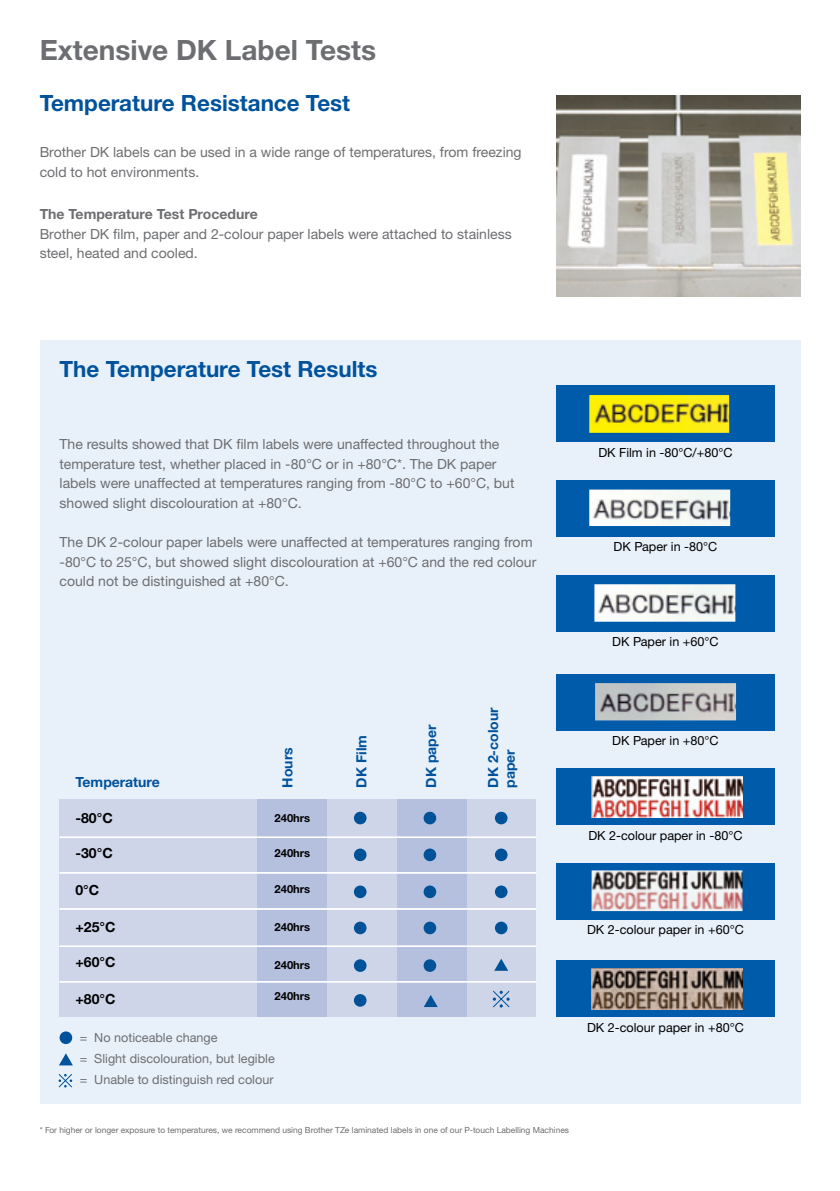
<style>
.page{position:relative;width:840px;height:1191px;background:#fff}
.page>*{position:absolute;margin:0;border:0;box-sizing:border-box;transform-origin:0 0}
.t1{font:700 28px "Helvetica Neue LTW1 G";color:#6d6e71}
.t2{font:700 22.4px "Helvetica Neue LTW1 G";color:#00529c}
.t3{font:14px/19.6px "Helvetica Neue LTW1 G";color:#6d6e71}
.t4{font:700 14px/16.8px "Helvetica Neue LTW1 G";color:#00529c}
.t5{font:700 14px "Helvetica Neue LTW1 G";color:#000}
.t6{font:700 14px "Helvetica Neue LTW1 G";color:#6d6e71}
.t7{font:12.6px "Helvetica Neue LTW1 G";color:#000}
.t8{font:12.6px "Helvetica Neue LTW1 G";color:#6d6e71}
.t9{font:700 11.2px "Helvetica Neue LTW1 G";color:#000}
.t10{font:8.4px "Helvetica Neue LTW1 G";color:#6d6e71}
</style>
<div class="page">
<div style="left:40px;top:340px;width:759px;height:763px;background:#e8f1fa"></div>
<img style="left:556px;top:95px;width:243px;height:202px">
<div style="left:60px;top:799px;width:476px;height:217px;background:#cfd5e9"></div>
<div style="left:556px;top:674px;width:218px;height:56px;background:#005baa"></div>
<div style="left:556px;top:768px;width:218px;height:56px;background:#005baa"></div>
<div style="left:556px;top:863px;width:218px;height:56px;background:#005baa"></div>
<div style="left:556px;top:960px;width:218px;height:56px;background:#005baa"></div>
<div style="left:397px;top:799px;width:69px;height:217px;background:#b5bfde"></div>
<div style="left:257px;top:799px;width:70px;height:217px;background:#b5bfde"></div>
<svg style="left:60px;top:1031px;width:12px;height:13px"></svg>
<svg style="left:59px;top:1053px;width:14px;height:12px"></svg>
<div style="left:556px;top:386px;width:218px;height:56px;background:#005baa"></div>
<div style="left:556px;top:480px;width:218px;height:56px;background:#005baa"></div>
<div style="left:556px;top:575px;width:218px;height:56px;background:#005baa"></div>
<svg style="left:58px;top:1074px;width:15px;height:14px"></svg>
<img style="left:589px;top:395px;width:139px;height:38px">
<img style="left:589px;top:489px;width:140px;height:37px">
<img style="left:594px;top:584px;width:141px;height:38px">
<img style="left:595px;top:683px;width:140px;height:37px">
<img style="left:591px;top:968px;width:151px;height:41px">
<img style="left:591px;top:870px;width:151px;height:41px">
<img style="left:591px;top:776px;width:151px;height:41px">
<svg style="left:423px;top:995px;width:14px;height:12px"></svg>
<svg style="left:354px;top:811px;width:12px;height:13px"></svg>
<svg style="left:423px;top:811px;width:13px;height:13px"></svg>
<svg style="left:495px;top:811px;width:12px;height:13px"></svg>
<svg style="left:354px;top:848px;width:12px;height:13px"></svg>
<svg style="left:423px;top:848px;width:13px;height:13px"></svg>
<svg style="left:494px;top:848px;width:13px;height:13px"></svg>
<svg style="left:354px;top:885px;width:12px;height:13px"></svg>
<svg style="left:423px;top:885px;width:13px;height:13px"></svg>
<svg style="left:494px;top:885px;width:13px;height:13px"></svg>
<svg style="left:354px;top:921px;width:12px;height:13px"></svg>
<svg style="left:423px;top:921px;width:13px;height:13px"></svg>
<svg style="left:495px;top:921px;width:12px;height:13px"></svg>
<svg style="left:354px;top:959px;width:12px;height:13px"></svg>
<svg style="left:423px;top:959px;width:13px;height:13px"></svg>
<svg style="left:354px;top:994px;width:12px;height:12px"></svg>
<svg style="left:494px;top:958px;width:14px;height:12px"></svg>
<svg style="left:492px;top:990px;width:17px;height:17px"></svg>
<hr style="left:60px;top:836px;width:476px;height:2px;background:#fff">
<hr style="left:60px;top:872px;width:476px;height:1px;background:#fff">
<hr style="left:60px;top:945px;width:476px;height:2px;background:#fff">
<hr style="left:60px;top:981px;width:476px;height:1px;background:#fff">
<hr style="left:60px;top:908px;width:476px;height:1px;background:#fff">
<h1 class="t1" style="left:40px;top:32px;width:338px">Extensive DK Label Tests</h1>
<h2 class="t2" style="left:40px;top:89px;width:312px">Temperature Resistance Test</h2>
<p class="t3" style="left:40px;top:143px;width:483px">Brother DK labels can be used in a wide range of temperatures, from freezing cold to hot environments.</p>
<p class="t6" style="left:40px;top:205px;width:219px">The Temperature Test Procedure</p>
<p class="t3" style="left:40px;top:224px;width:473px">Brother DK film, paper and 2-colour paper labels were attached to stainless steel, heated and cooled.</p>
<h2 class="t2" style="left:60px;top:356px;width:319px">The Temperature Test Results</h2>
<p class="t3" style="left:60px;top:434px;width:456px">The results showed that DK film labels were unaffected throughout the temperature test, whether placed in -80°C or in +80°C .* The DK paper labels were unaffected at temperatures ranging from -80°C to +60°C, but showed slight discolouration at +80°C.</p>
<p class="t3" style="left:60px;top:532px;width:478px">The DK 2-colour paper labels were unaffected at temperatures ranging from -80°C to 25°C, but showed slight discolouration at +60°C and the red colour could not be distinguished at +80°C.</p>
<p class="t7" style="left:598px;top:444px;width:136px">DK Film in -80°C/+80°C</p>
<p class="t7" style="left:613px;top:539px;width:105px">DK Paper in -80°C</p>
<p class="t7" style="left:612px;top:634px;width:108px">DK Paper in +60°C</p>
<p class="t4" style="left:75px;top:773px;width:86px">Temperature</p>
<p class="t5" style="left:75px;top:809px;width:39px">-80°C</p>
<p class="t5" style="left:75px;top:845px;width:39px">-30°C</p>
<p class="t5" style="left:75px;top:881px;width:25px">0°C</p>
<p class="t5" style="left:75px;top:918px;width:41px">+25°C</p>
<p class="t5" style="left:75px;top:953px;width:41px">+60°C</p>
<p class="t5" style="left:75px;top:990px;width:41px">+80°C</p>
<p class="t8" style="left:80px;top:1030px;width:9px">=</p>
<p class="t8" style="left:94px;top:1030px;width:125px">No noticeable change</p>
<p class="t4" style="left:279px;top:787px;width:42px;rotate:-90deg">Hours</p>
<p class="t4" style="left:353px;top:787px;width:54px;rotate:-90deg">DK Film</p>
<p class="t4" style="left:422px;top:787px;width:65px;rotate:-90deg">DK paper</p>
<p class="t9" style="left:274px;top:811px;width:37px">240hrs</p>
<p class="t9" style="left:274px;top:846px;width:37px">240hrs</p>
<p class="t9" style="left:274px;top:882px;width:37px">240hrs</p>
<p class="t9" style="left:274px;top:919px;width:37px">240hrs</p>
<p class="t9" style="left:274px;top:957px;width:37px">240hrs</p>
<p class="t9" style="left:274px;top:989px;width:37px">240hrs</p>
<p class="t8" style="left:80px;top:1051px;width:9px">=</p>
<p class="t8" style="left:80px;top:1072px;width:9px">=</p>
<p class="t8" style="left:94px;top:1051px;width:182px">Slight discolouration, but legible</p>
<p class="t8" style="left:94px;top:1072px;width:181px">Unable to distinguish red colour</p>
<p class="t4" style="left:484px;top:787px;width:82px;rotate:-90deg">DK 2-colour paper</p>
<p class="t10" style="left:40px;top:1125px;width:530px">* For higher or longer exposure to temperatures, we recommend using Brother TZe laminated labels in one of our P-touch Labelling Machines</p>
<p class="t7" style="left:612px;top:733px;width:108px">DK Paper in +80°C</p>
<p class="t7" style="left:588px;top:827px;width:155px">DK 2-colour paper in -80°C</p>
<p class="t7" style="left:586px;top:922px;width:158px">DK 2-colour paper in +60°C</p>
<p class="t7" style="left:586px;top:1019px;width:158px">DK 2-colour paper in +80°C</p>
</div>
